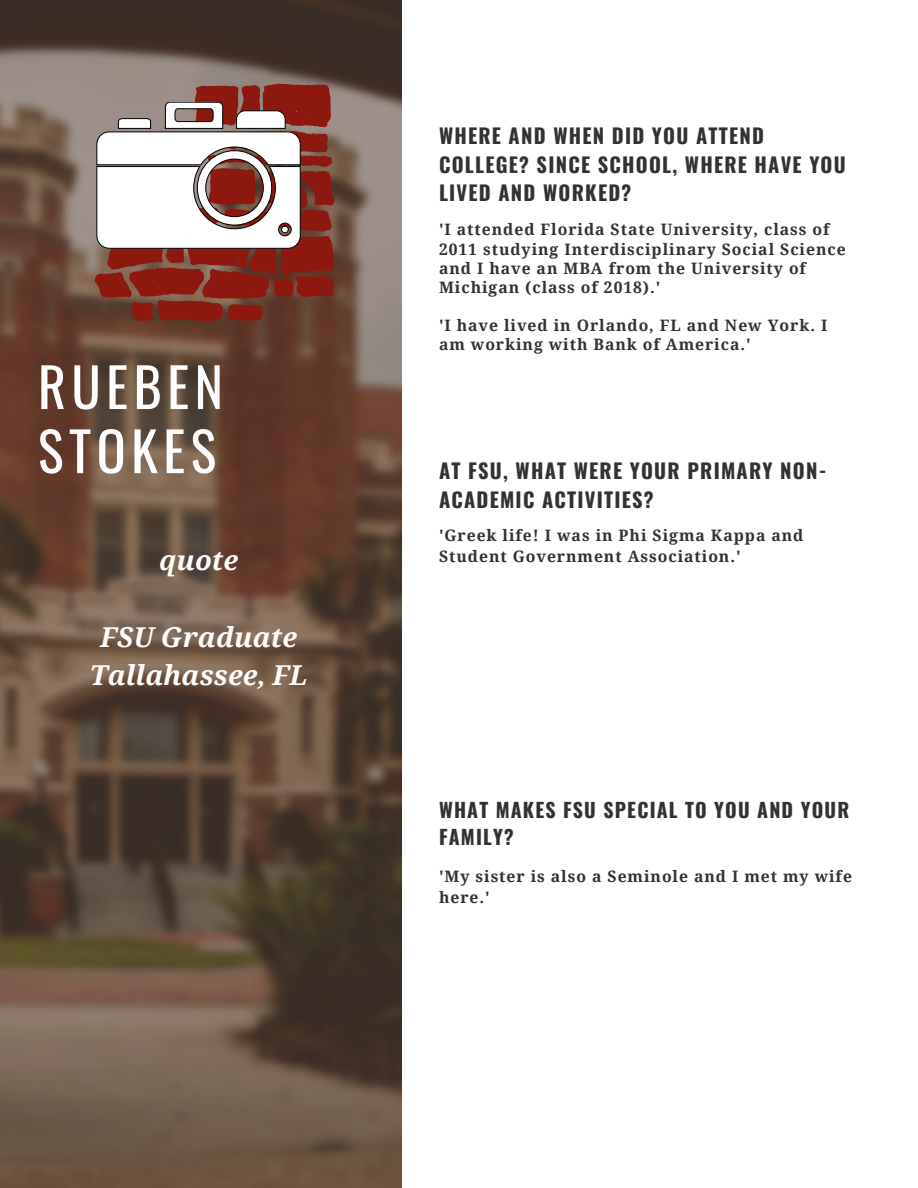
<style>
.page{position:relative;width:918px;height:1188px;background:#fff}
.page>*{position:absolute;margin:0;border:0;box-sizing:border-box;transform-origin:0 0}
.t1{font:54px/64.2px "Oswald";letter-spacing:.1em;color:#fff}
.t2{font:italic 700 27.45px "Droid Serif";color:#fff}
.t3{font:700 20.4px/28.5px "Oswald";letter-spacing:.06em;color:#323232}
.t4{font:700 19.8px/27.3px "Oswald";letter-spacing:.06em;color:#323232}
.t5{font:700 15.75px/19.2px "Droid Serif";letter-spacing:.06em;color:#323232}
</style>
<div class="page">
<img style="left:0;top:0;width:401px;height:1188px">
<svg style="left:40px;top:46px;width:295px;height:275px"></svg>
<p class="t1" style="left:38px;top:353px;width:187px">RUEBEN<br>STOKES</p>
<p class="t3" style="left:439px;top:121px;width:408px">WHERE AND WHEN DID YOU ATTEND<br>COLLEGE? SINCE SCHOOL, WHERE HAVE YOU<br>LIVED AND WORKED?</p>
<p class="t5" style="left:439px;top:220px;width:408px">'I attended Florida State University, class of 2011 studying Interdisciplinary Social Science and I have an MBA from the University of Michigan (class of 2018).'</p>
<p class="t5" style="left:439px;top:316px;width:390px">'I have lived in Orlando, FL and New York. I am working with Bank of America.'</p>
<p class="t3" style="left:439px;top:456px;width:389px">AT FSU, WHAT WERE YOUR PRIMARY NON-<br>ACADEMIC ACTIVITIES?</p>
<p class="t5" style="left:439px;top:526px;width:366px">'Greek life! I was in Phi Sigma Kappa and</p>
<p class="t2" style="left:159px;top:545px;width:80px">quote</p>
<p class="t5" style="left:439px;top:547px;width:303px">Student Government Association.'</p>
<p class="t2" style="left:100px;top:621px;width:198px">FSU Graduate</p>
<p class="t2" style="left:90px;top:660px;width:219px">Tallahassee, FL</p>
<p class="t4" style="left:439px;top:795px;width:412px">WHAT MAKES FSU SPECIAL TO YOU AND YOUR<br>FAMILY?</p>
<p class="t5" style="left:439px;top:866px;width:414px;line-height:21.3px">'My sister is also a Seminole and I met my wife here.'</p>
</div>
